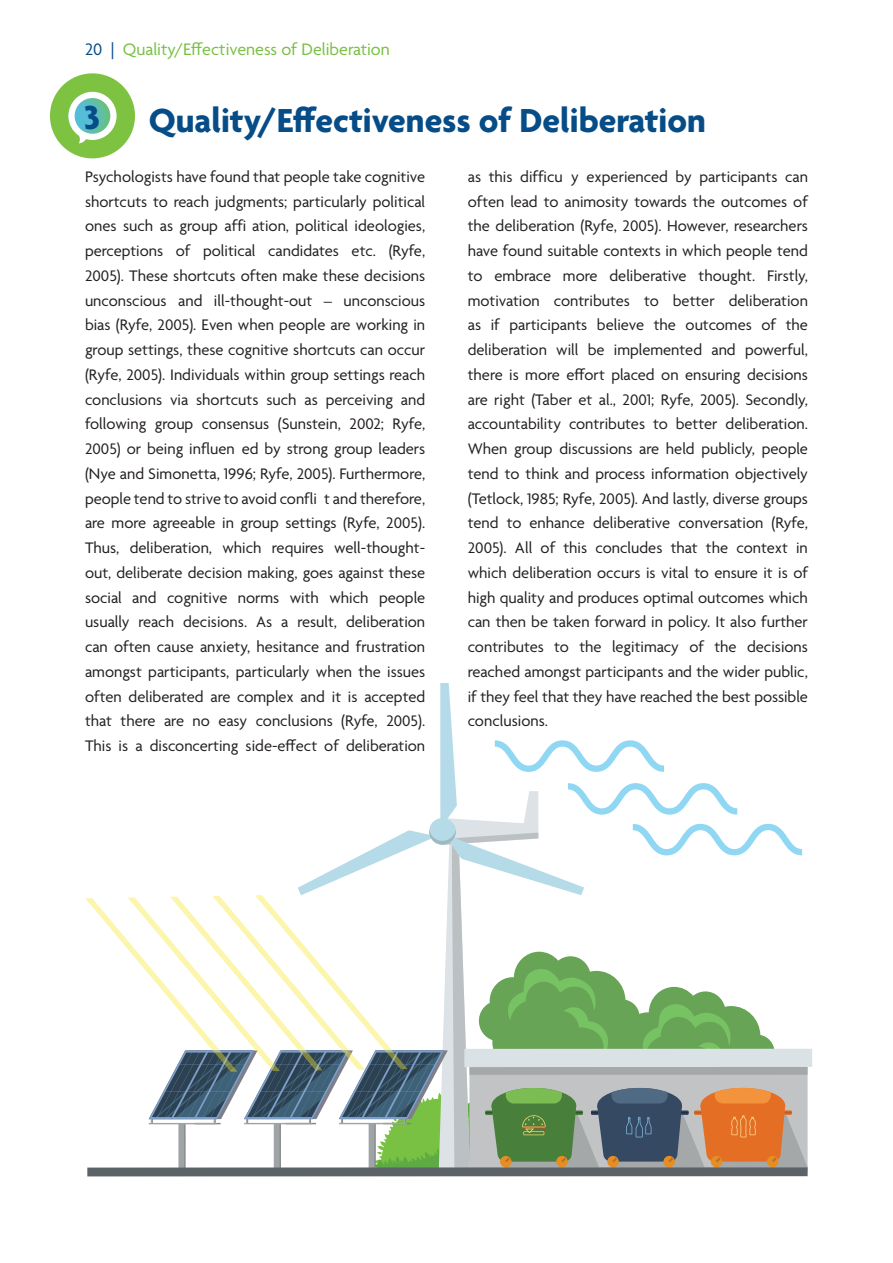
<style>
.page{position:relative;width:893px;height:1263px;background:#fff}
.page>*{position:absolute;margin:0;border:0;box-sizing:border-box;transform-origin:0 0}
.t1{font:700 36px "Agenda";color:#064d87}
.t2{font:18px "Agenda";color:#78c042}
.t3{font:16.5px/24.8px "Agenda";color:#231f20;text-align:justify}
.s1{color:#064d87}
</style>
<div class="page">
<div style="left:50px;top:73px;width:85px;height:85px;background:#7ec241;border-radius:50%"></div>
<svg style="left:68px;top:92px;width:49px;height:51px"></svg>
<div style="left:87px;top:1167px;width:721px;height:9px;background:#5c6366"></div>
<svg style="left:85px;top:684px;width:723px;height:486px"></svg>
<p class="t2" style="left:85px;top:40px;width:306px"><span class="s1">20 |</span> Quality/Effectiveness of Deliberation</p>
<h1 class="t1" style="left:84px;top:98px;width:18px">3</h1>
<h1 class="t1" style="left:149px;top:101px;width:559px">Quality/Effectiveness of Deliberation</h1>
<p class="t3" style="left:85px;top:165px;width:342px">Psychologists have found that people take cognitive shortcuts to reach judgments; particularly political ones such as group affi ation, political ideologies, perceptions of political candidates etc. (Ryfe, 2005). These shortcuts often make these decisions unconscious and ill-thought-out – unconscious bias (Ryfe, 2005). Even when people are working in group settings, these cognitive shortcuts can occur (Ryfe, 2005). Individuals within group settings reach conclusions via shortcuts such as perceiving and following group consensus (Sunstein, 2002; Ryfe, 2005) or being influen ed by strong group leaders (Nye and Simonetta, 1996; Ryfe, 2005). Furthermore, people tend to strive to avoid confli t and therefore, are more agreeable in group settings (Ryfe, 2005).<br>Thus, deliberation, which requires well-thought&shy;out, deliberate decision making, goes against these social and cognitive norms with which people usually reach decisions. As a result, deliberation can often cause anxiety, hesitance and frustration amongst participants, particularly when the issues often deliberated are complex and it is accepted that there are no easy conclusions (Ryfe, 2005).<br>This is a disconcerting side-effect of deliberation</p>
<p class="t3" style="left:468px;top:165px;width:342px">as this difficu y experienced by participants can often lead to animosity towards the outcomes of the deliberation (Ryfe, 2005). However, researchers have found suitable contexts in which people tend to embrace more deliberative thought. Firstly, motivation contributes to better deliberation as if participants believe the outcomes of the deliberation will be implemented and powerful, there is more effort placed on ensuring decisions are right (Taber et al., 2001; Ryfe, 2005). Secondly, accountability contributes to better deliberation.<br>When group discussions are held publicly, people tend to think and process information objectively (Tetlock, 1985; Ryfe, 2005). And lastly, diverse groups tend to enhance deliberative conversation (Ryfe, 2005). All of this concludes that the context in which deliberation occurs is vital to ensure it is of high quality and produces optimal outcomes which can then be taken forward in policy. It also further contributes to the legitimacy of the decisions reached amongst participants and the wider public, if they feel that they have reached the best possible conclusions.</p>
</div>
